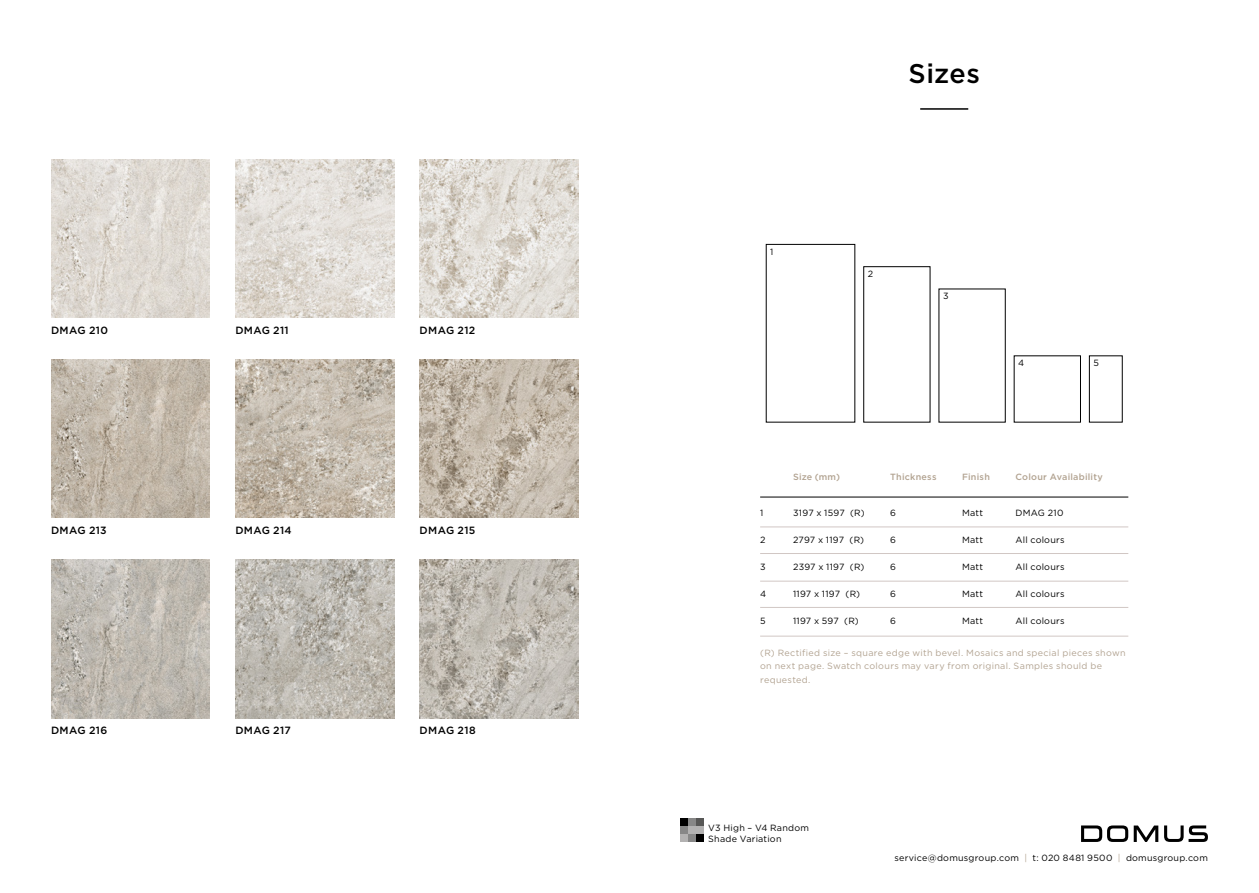
<style>
.page{position:relative;width:1259px;height:893px;background:#fff}
.page>*{position:absolute;margin:0;border:0;box-sizing:border-box;transform-origin:0 0}
.t1{font:500 27px "Gotham";letter-spacing:.02em;color:#000}
.t2{font:500 10.5px "Gotham";letter-spacing:.035em;color:#000}
.TABLE_DATA{font:9px "Gotham";letter-spacing:.025em;color:#000}
.TABLE_DATA-2{font:9px/13.5px "Gotham";letter-spacing:.035em;color:#b2a391}
.TABLE_DATA-3{font:500 9px "Gotham";letter-spacing:.025em;color:#b2a391}
.s1{color:#b2a391}
</style>
<div class="page">
<svg style="left:1164px;top:825px;width:44px;height:17px"></svg>
<svg style="left:1081px;top:825px;width:77px;height:17px"></svg>
<hr style="left:920px;top:108px;width:48px;height:2px;background:#000">
<img style="left:51px;top:159px;width:159px;height:159px">
<img style="left:235px;top:159px;width:159px;height:159px">
<img style="left:420px;top:159px;width:158px;height:159px">
<img style="left:51px;top:359px;width:159px;height:159px">
<img style="left:235px;top:359px;width:159px;height:159px">
<img style="left:420px;top:359px;width:158px;height:159px">
<img style="left:51px;top:559px;width:159px;height:159px">
<img style="left:235px;top:559px;width:159px;height:159px">
<img style="left:420px;top:559px;width:158px;height:159px">
<div style="left:680px;top:819px;width:8px;height:7px;background:#000"></div>
<div style="left:688px;top:819px;width:8px;height:7px;background:#878787"></div>
<div style="left:696px;top:819px;width:8px;height:7px;background:#575756"></div>
<div style="left:680px;top:826px;width:8px;height:8px;background:#878787"></div>
<div style="left:688px;top:826px;width:8px;height:8px;background:#b3b2b2"></div>
<div style="left:696px;top:826px;width:8px;height:8px;background:#b3b2b2"></div>
<div style="left:680px;top:834px;width:8px;height:8px;background:#b3b2b2"></div>
<div style="left:688px;top:834px;width:8px;height:8px;background:#878787"></div>
<div style="left:696px;top:834px;width:8px;height:8px;background:#000"></div>
<hr style="left:760px;top:497px;width:368px;height:1px;background:#000">
<hr style="left:760px;top:527px;width:368px;height:1px;background:#d1c7c4">
<hr style="left:760px;top:553px;width:368px;height:1px;background:#d1c7c4">
<hr style="left:760px;top:581px;width:368px;height:1px;background:#d1c7c4">
<hr style="left:760px;top:607px;width:368px;height:1px;background:#d1c7c4">
<hr style="left:760px;top:636px;width:368px;height:1px;background:#d1c7c4">
<div style="left:863px;top:266px;width:67px;height:156px;border:1px solid #000"></div>
<div style="left:1089px;top:356px;width:33px;height:66px;border:1px solid #000"></div>
<p class="t2" style="left:51px;top:323px;width:58px">DMAG 210</p>
<p class="t2" style="left:235px;top:323px;width:55px">DMAG 211</p>
<p class="t2" style="left:420px;top:323px;width:57px">DMAG 212</p>
<p class="t2" style="left:51px;top:523px;width:57px">DMAG 213</p>
<p class="t2" style="left:235px;top:523px;width:58px">DMAG 214</p>
<p class="t2" style="left:420px;top:523px;width:57px">DMAG 215</p>
<p class="t2" style="left:51px;top:723px;width:58px">DMAG 216</p>
<p class="t2" style="left:235px;top:723px;width:57px">DMAG 217</p>
<p class="t2" style="left:420px;top:723px;width:58px">DMAG 218</p>
<p class="TABLE_DATA" style="left:770px;top:246px;width:5px">1</p>
<p class="t1" style="left:908px;top:55px;width:73px">Sizes</p>
<p class="TABLE_DATA" style="left:868px;top:268px;width:7px">2</p>
<p class="TABLE_DATA" style="left:943px;top:290px;width:7px">3</p>
<p class="TABLE_DATA" style="left:1018px;top:357px;width:8px">4</p>
<p class="TABLE_DATA" style="left:1093px;top:357px;width:7px">5</p>
<p class="TABLE_DATA-3" style="left:962px;top:471px;width:29px">Finish</p>
<p class="TABLE_DATA" style="left:962px;top:507px;width:23px">Matt</p>
<p class="TABLE_DATA" style="left:962px;top:534px;width:23px">Matt</p>
<p class="TABLE_DATA" style="left:962px;top:561px;width:23px">Matt</p>
<p class="TABLE_DATA" style="left:962px;top:588px;width:23px">Matt</p>
<p class="TABLE_DATA" style="left:962px;top:615px;width:23px">Matt</p>
<p class="TABLE_DATA-2" style="left:760px;top:645px;width:367px">(R) Rectified size – square edge with bevel. Mosaics and special pieces shown on next page. Swatch colours may vary from original. Samples should be requested.</p>
<p class="TABLE_DATA-3" style="left:890px;top:471px;width:48px">Thickness</p>
<p class="TABLE_DATA-3" style="left:1015px;top:471px;width:89px">Colour Availability</p>
<p class="TABLE_DATA" style="left:890px;top:507px;width:7px">6</p>
<p class="TABLE_DATA" style="left:890px;top:534px;width:7px">6</p>
<p class="TABLE_DATA" style="left:890px;top:561px;width:7px">6</p>
<p class="TABLE_DATA" style="left:890px;top:588px;width:7px">6</p>
<p class="TABLE_DATA" style="left:890px;top:615px;width:7px">6</p>
<p class="TABLE_DATA-3" style="left:793px;top:471px;width:49px">Size (mm)</p>
<p class="TABLE_DATA" style="left:793px;top:507px;width:73px">3197 x 1597 (R)</p>
<p class="TABLE_DATA" style="left:793px;top:534px;width:73px">2797 x 1197 (R)</p>
<p class="TABLE_DATA" style="left:793px;top:561px;width:73px">2397 x 1197 (R)</p>
<p class="TABLE_DATA" style="left:793px;top:588px;width:69px">1197 x 1197 (R)</p>
<p class="TABLE_DATA" style="left:793px;top:615px;width:67px">1197 x 597 (R)</p>
<p class="TABLE_DATA" style="left:1015px;top:507px;width:50px">DMAG 210</p>
<p class="TABLE_DATA" style="left:1015px;top:534px;width:51px">All colours</p>
<p class="TABLE_DATA" style="left:1015px;top:561px;width:51px">All colours</p>
<p class="TABLE_DATA" style="left:1015px;top:588px;width:51px">All colours</p>
<p class="TABLE_DATA" style="left:1015px;top:615px;width:51px">All colours</p>
<p class="TABLE_DATA" style="left:760px;top:507px;width:5px">1</p>
<p class="TABLE_DATA" style="left:760px;top:534px;width:7px">2</p>
<p class="TABLE_DATA" style="left:760px;top:561px;width:7px">3</p>
<p class="TABLE_DATA" style="left:760px;top:588px;width:8px">4</p>
<p class="TABLE_DATA" style="left:760px;top:615px;width:7px">5</p>
<p class="TABLE_DATA" style="left:708px;top:822px;width:102px">V3 High – V4 Random</p>
<p class="TABLE_DATA" style="left:708px;top:833px;width:75px">Shade Variation</p>
<p class="TABLE_DATA" style="left:894px;top:852px;width:315px">service@domusgroup.com <span class="s1">|</span> t: 020 8481 9500 <span class="s1">|</span> domusgroup.com</p>
</div>
